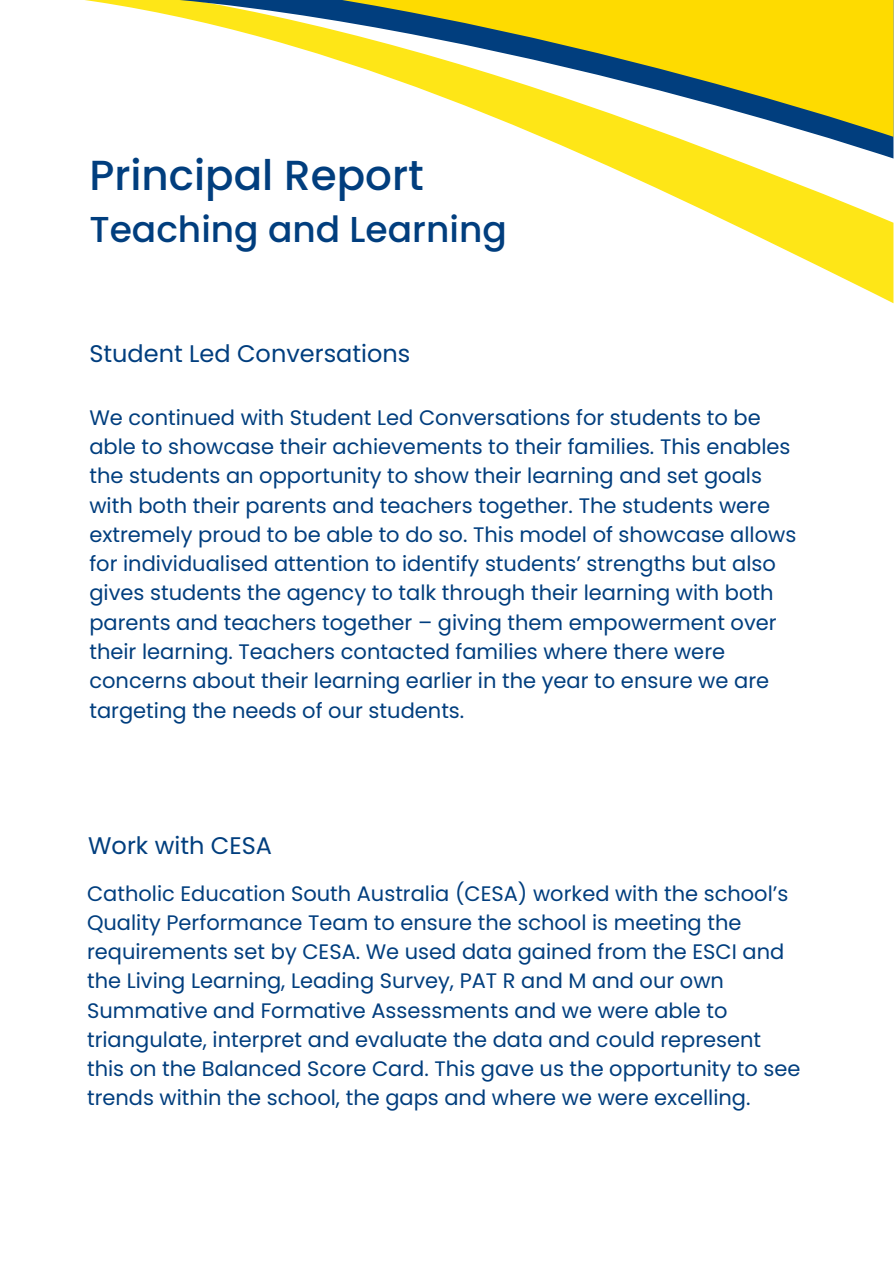
<style>
.page{position:relative;width:894px;height:1264px;background:#fff}
.page>*{position:absolute;margin:0;border:0;box-sizing:border-box;transform-origin:0 0}
.t1{font:500 42px "Poppins";color:#013e7e}
.t2{font:500 36px "Poppins";color:#013e7e}
.t3{font:24px "Poppins";color:#013e7e}
.t4{font:21px/29.2px "Poppins";color:#013e7e}
</style>
<div class="page">
<svg style="left:590px;top:158px;width:303px;height:145px"></svg>
<svg style="left:542px;top:137px;width:351px;height:21px"></svg>
<svg style="left:85px;top:0;width:808px;height:137px"></svg>
<h2 class="t1" style="left:89px;top:146px;width:336px">Principal Report</h2>
<h2 class="t2" style="left:89px;top:204px;width:419px">Teaching and Learning</h2>
<h1 class="t3" style="left:89px;top:336px;width:322px">Student Led Conversations</h1>
<p class="t4" style="left:89px;top:403px;width:708px">We continued with Student Led Conversations for students to be able to showcase their achievements to their families. This enables the students an opportunity to show their learning and set goals with both their parents and teachers together. The students were extremely proud to be able to do so. This model of showcase allows for individualised attention to identify students’ strengths but also gives students the agency to talk through their learning with both parents and teachers together – giving them empowerment over their learning. Teachers contacted families where there were concerns about their learning earlier in the year to ensure we are targeting the needs of our students.</p>
<p class="t3" style="left:88px;top:829px;width:185px">Work with CESA</p>
<h2 class="t4" style="left:87px;top:878px;width:714px">Catholic Education South Australia (CESA) worked with the school’s Quality Performance Team to ensure the school is meeting the requirements set by CESA. We used data gained from the ESCI and the Living Learning, Leading Survey, PAT R and M and our own Summative and Formative Assessments and we were able to triangulate, interpret and evaluate the data and could represent this on the Balanced Score Card. This gave us the opportunity to see trends within the school, the gaps and where we were excelling.</h2>
</div>
